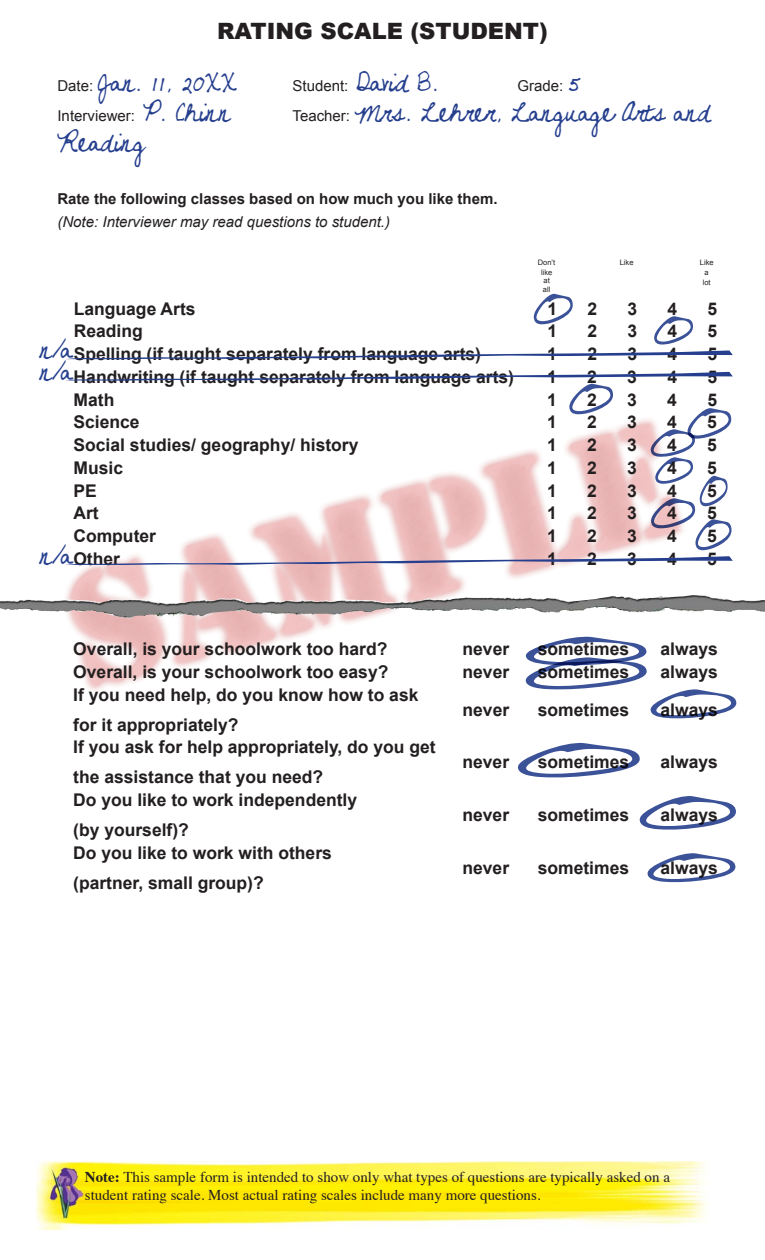
<style>
.page{position:relative;width:765px;height:1260px;background:#fff}
.page>*{position:absolute;margin:0;border:0;box-sizing:border-box;transform-origin:0 0}
.Body{font:30px "Never Let Go";color:#253f8e}
.t1{font:900 22.5px "Arial";color:#231f20}
.Body-2{font:700 17.5px/30px "Arial";color:#231f20}
.t2{font:15px/18px "Times";color:#231f20}
.Body-3{font:700 15px "Arial";color:#231f20}
.Body-4{font:italic 15px "Arial";color:#231f20}
.Body-5{font:15px "Arial";color:#231f20}
.t3{font:7.5px "Arial";color:#231f20}
.s1{font-family:"Arial";font-size:15px;color:#231f20}
.s2{font-family:"Never Let Go";font-size:30px;color:#253f8e}
.s3{font-weight:700}
</style>
<div class="page">
<img style="left:37px;top:1161px;width:669px;height:69px">
<img style="left:67px;top:550px;width:672px;height:141px">
<img style="left:0;top:595px;width:688px;height:23px">
<svg style="left:518px;top:742px;width:122px;height:36px"></svg>
<svg style="left:639px;top:796px;width:97px;height:34px"></svg>
<svg style="left:647px;top:853px;width:89px;height:30px"></svg>
<svg style="left:526px;top:636px;width:211px;height:83px"></svg>
<svg style="left:67px;top:294px;width:666px;height:65px"></svg>
<svg style="left:66px;top:372px;width:667px;height:178px"></svg>
<svg style="left:66px;top:556px;width:667px;height:9px"></svg>
<p class="t1" style="left:217px;top:14px;width:332px">RATING SCALE (STUDENT)</p>
<p class="Body" style="left:57px;top:63px;width:182px"><span class="s1">Date:</span> Jan. 11, 20XX</p>
<p class="Body-5" style="left:293px;top:76px;width:149px">Student: <span class="s2">David B.</span></p>
<p class="Body-5" style="left:518px;top:76px;width:66px">Grade: <span class="s2">5</span></p>
<p class="Body-5" style="left:57px;top:106px;width:175px">Interviewer: <span class="s2">P. Chinn</span></p>
<p class="Body" style="left:292px;top:93px;width:420px"><span class="s1">Teacher:</span> Mrs. Lehrer, Language Arts and</p>
<p class="Body" style="left:57px;top:123px;width:90px">Reading</p>
<p class="Body-3" style="left:57px;top:189px;width:442px">Rate the following classes based on how much you like them.</p>
<p class="Body-4" style="left:57px;top:212px;width:334px">(Note: Interviewer may read questions to student.)</p>
<p class="t3" style="left:538px;top:257px;width:19px">Don’t</p>
<p class="t3" style="left:541px;top:267px;width:13px">like</p>
<p class="t3" style="left:544px;top:276px;width:8px">at</p>
<p class="t3" style="left:543px;top:284px;width:9px">all</p>
<p class="t3" style="left:620px;top:257px;width:15px">Like</p>
<p class="t3" style="left:700px;top:257px;width:15px">Like</p>
<p class="t3" style="left:705px;top:267px;width:6px">a</p>
<p class="t3" style="left:703px;top:277px;width:9px">lot</p>
<p class="Body-2" style="left:74px;top:294px;width:123px">Language Arts</p>
<p class="Body-2" style="left:547px;top:294px;width:11px">1</p>
<p class="Body-2" style="left:587px;top:294px;width:11px">2</p>
<p class="Body-2" style="left:627px;top:294px;width:11px">3</p>
<p class="Body-2" style="left:667px;top:294px;width:11px">4</p>
<p class="Body-2" style="left:707px;top:294px;width:11px">5</p>
<p class="Body-2" style="left:74px;top:317px;width:71px">Reading</p>
<p class="Body-2" style="left:547px;top:317px;width:11px">1</p>
<p class="Body-2" style="left:587px;top:317px;width:11px">2</p>
<p class="Body-2" style="left:627px;top:317px;width:11px">3</p>
<p class="Body-2" style="left:667px;top:317px;width:11px">4</p>
<p class="Body-2" style="left:707px;top:317px;width:11px">5</p>
<p class="Body-2" style="left:74px;top:340px;width:409px">Spelling (if taught separately from language arts)</p>
<p class="Body-2" style="left:547px;top:340px;width:11px">1</p>
<p class="Body-2" style="left:587px;top:340px;width:11px">2</p>
<p class="Body-2" style="left:627px;top:340px;width:11px">3</p>
<p class="Body-2" style="left:667px;top:340px;width:11px">4</p>
<p class="Body-2" style="left:707px;top:340px;width:11px">5</p>
<p class="Body-2" style="left:74px;top:362px;width:442px">Handwriting (if taught separately from language arts)</p>
<p class="Body-2" style="left:547px;top:362px;width:11px">1</p>
<p class="Body-2" style="left:587px;top:362px;width:11px">2</p>
<p class="Body-2" style="left:627px;top:362px;width:11px">3</p>
<p class="Body-2" style="left:667px;top:362px;width:11px">4</p>
<p class="Body-2" style="left:707px;top:362px;width:11px">5</p>
<p class="Body-2" style="left:74px;top:385px;width:42px">Math</p>
<p class="Body-2" style="left:547px;top:385px;width:11px">1</p>
<p class="Body-2" style="left:587px;top:385px;width:11px">2</p>
<p class="Body-2" style="left:627px;top:385px;width:11px">3</p>
<p class="Body-2" style="left:667px;top:385px;width:11px">4</p>
<p class="Body-2" style="left:707px;top:385px;width:11px">5</p>
<p class="Body-2" style="left:74px;top:408px;width:68px">Science</p>
<p class="Body-2" style="left:547px;top:408px;width:11px">1</p>
<p class="Body-2" style="left:587px;top:408px;width:11px">2</p>
<p class="Body-2" style="left:627px;top:408px;width:11px">3</p>
<p class="Body-2" style="left:667px;top:408px;width:11px">4</p>
<p class="Body-2" style="left:707px;top:408px;width:11px">5</p>
<p class="Body-2" style="left:74px;top:431px;width:286px">Social studies/ geography/ history</p>
<p class="Body-2" style="left:547px;top:431px;width:11px">1</p>
<p class="Body-2" style="left:587px;top:431px;width:11px">2</p>
<p class="Body-2" style="left:627px;top:431px;width:11px">3</p>
<p class="Body-2" style="left:667px;top:431px;width:11px">4</p>
<p class="Body-2" style="left:707px;top:431px;width:11px">5</p>
<p class="Body-2" style="left:74px;top:453px;width:51px">Music</p>
<p class="Body-2" style="left:547px;top:453px;width:11px">1</p>
<p class="Body-2" style="left:587px;top:453px;width:11px">2</p>
<p class="Body-2" style="left:627px;top:453px;width:11px">3</p>
<p class="Body-2" style="left:667px;top:453px;width:11px">4</p>
<p class="Body-2" style="left:707px;top:453px;width:11px">5</p>
<p class="Body-2" style="left:73px;top:476px;width:25px">PE</p>
<p class="Body-2" style="left:547px;top:476px;width:11px">1</p>
<p class="Body-2" style="left:587px;top:476px;width:11px">2</p>
<p class="Body-2" style="left:627px;top:476px;width:11px">3</p>
<p class="Body-2" style="left:667px;top:476px;width:11px">4</p>
<p class="Body-2" style="left:707px;top:476px;width:11px">5</p>
<p class="Body-2" style="left:73px;top:499px;width:27px">Art</p>
<p class="Body-2" style="left:547px;top:499px;width:11px">1</p>
<p class="Body-2" style="left:587px;top:499px;width:11px">2</p>
<p class="Body-2" style="left:627px;top:499px;width:11px">3</p>
<p class="Body-2" style="left:667px;top:499px;width:11px">4</p>
<p class="Body-2" style="left:707px;top:499px;width:11px">5</p>
<p class="Body-2" style="left:73px;top:522px;width:84px">Computer</p>
<p class="Body-2" style="left:547px;top:522px;width:11px">1</p>
<p class="Body-2" style="left:587px;top:522px;width:11px">2</p>
<p class="Body-2" style="left:627px;top:522px;width:11px">3</p>
<p class="Body-2" style="left:667px;top:522px;width:11px">4</p>
<p class="Body-2" style="left:707px;top:522px;width:11px">5</p>
<p class="Body-2" style="left:73px;top:544px;width:48px">Other</p>
<p class="Body-2" style="left:547px;top:544px;width:11px">1</p>
<p class="Body-2" style="left:587px;top:544px;width:11px">2</p>
<p class="Body-2" style="left:627px;top:544px;width:11px">3</p>
<p class="Body-2" style="left:667px;top:544px;width:11px">4</p>
<p class="Body-2" style="left:707px;top:544px;width:11px">5</p>
<p class="Body" style="left:39px;top:330px;width:35px">n/a</p>
<p class="Body" style="left:39px;top:352px;width:35px">n/a</p>
<p class="Body" style="left:39px;top:536px;width:35px">n/a</p>
<p class="Body-2" style="left:73px;top:635px;width:316px">Overall, is your schoolwork too hard?</p>
<p class="Body-2" style="left:463px;top:635px;width:48px">never</p>
<p class="Body-2" style="left:538px;top:635px;width:93px">sometimes</p>
<p class="Body-2" style="left:661px;top:635px;width:59px">always</p>
<p class="Body-2" style="left:73px;top:657px;width:317px">Overall, is your schoolwork too easy?</p>
<p class="Body-2" style="left:463px;top:657px;width:48px">never</p>
<p class="Body-2" style="left:538px;top:657px;width:93px">sometimes</p>
<p class="Body-2" style="left:661px;top:657px;width:59px">always</p>
<p class="Body-2" style="left:73px;top:680px;width:347px">If you need help, do you know how to ask for it appropriately?</p>
<p class="Body-2" style="left:463px;top:695px;width:48px">never</p>
<p class="Body-2" style="left:538px;top:695px;width:93px">sometimes</p>
<p class="Body-2" style="left:661px;top:695px;width:59px">always</p>
<p class="Body-2" style="left:73px;top:733px;width:364px">If you ask for help appropriately, do you get the assistance that you need?</p>
<p class="Body-2" style="left:73px;top:785px;width:285px">Do you like to work independently (by yourself)?</p>
<p class="Body-2" style="left:73px;top:838px;width:260px">Do you like to work with others (partner, small group)?</p>
<p class="Body-2" style="left:463px;top:748px;width:48px">never</p>
<p class="Body-2" style="left:538px;top:748px;width:93px">sometimes</p>
<p class="Body-2" style="left:661px;top:748px;width:59px">always</p>
<p class="Body-2" style="left:462px;top:800px;width:48px">never</p>
<p class="Body-2" style="left:538px;top:800px;width:93px">sometimes</p>
<p class="Body-2" style="left:661px;top:800px;width:59px">always</p>
<p class="Body-2" style="left:462px;top:853px;width:48px">never</p>
<p class="Body-2" style="left:538px;top:853px;width:93px">sometimes</p>
<p class="Body-2" style="left:661px;top:853px;width:59px">always</p>
<p class="t2" style="left:85px;top:1167px;width:587px"><span class="s3">Note:</span> This sample form is intended to show only what types of questions are typically asked on a student rating scale. Most actual rating scales include many more questions.</p>
</div>
